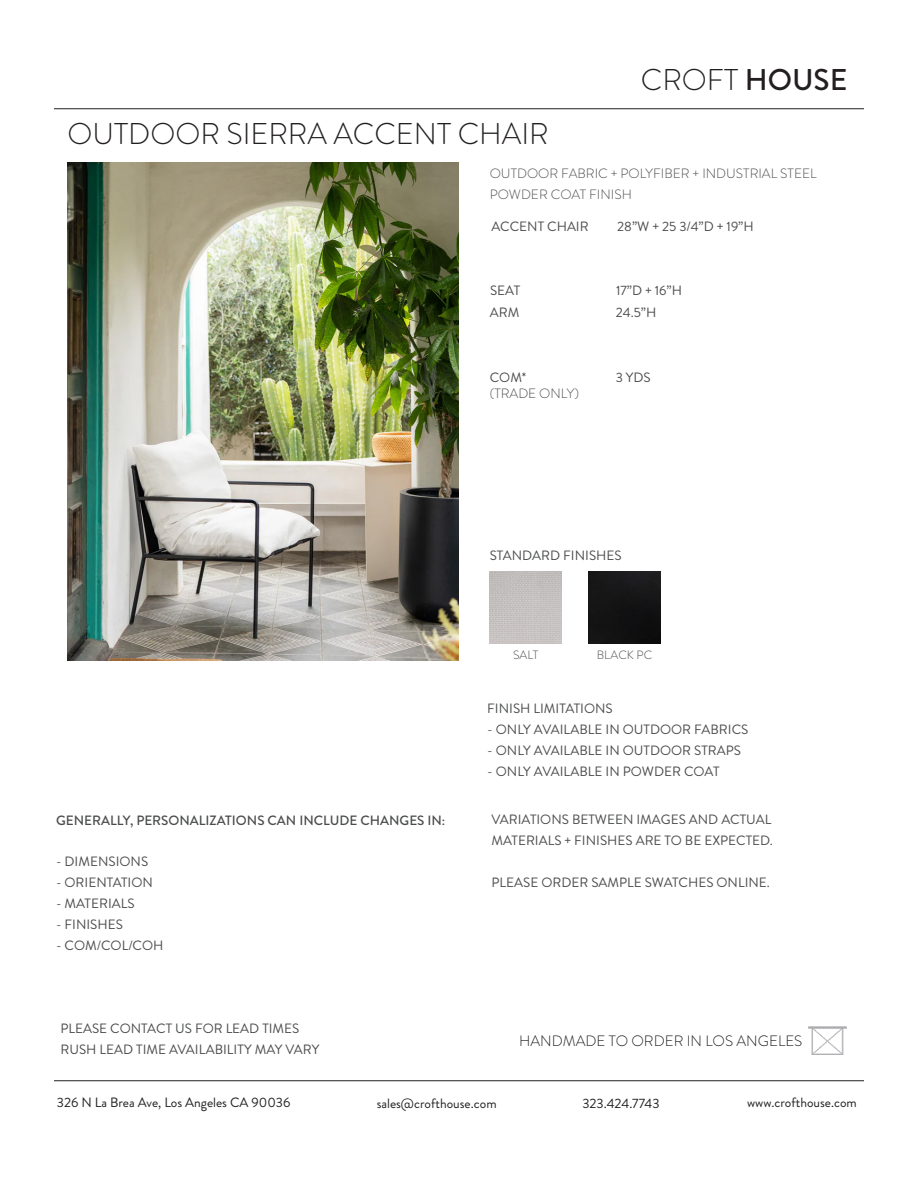
<style>
.page{position:relative;width:918px;height:1188px;background:#fff}
.page>*{position:absolute;margin:0;border:0;box-sizing:border-box;transform-origin:0 0}
.t1{font:300 30px "Brandon Grotesque";color:#231f20}
.t2{font:300 15px "Brandon Grotesque";color:#231f20}
.t3{font:13.5px "Brandon Grotesque";color:#4b4c4d}
.t4{font:13.5px "Brandon Grotesque";color:#231f20}
.t5{font:300 13.5px "Brandon Grotesque";color:#4b4c4d}
.t6{font:500 13.5px "Brandon Grotesque";color:#4b4c4d}
.t7{font:300 12px "Brandon Grotesque";color:#4b4c4d}
.s1{font-weight:500}
</style>
<div class="page">
<hr style="left:54px;top:1080px;width:810px;height:1px;background:#231f20">
<hr style="left:54px;top:108px;width:810px;height:1px;background:#231f20">
<img style="left:808px;top:1026px;width:39px;height:29px">
<img style="left:68px;top:162px;width:391px;height:499px">
<img style="left:490px;top:571px;width:72px;height:72px">
<div style="left:589px;top:571px;width:72px;height:72px;background:#141414"></div>
<p class="t1" style="left:68px;top:113px;width:483px">OUTDOOR SIERRA ACCENT CHAIR</p>
<p class="t1" style="left:641px;top:59px;width:208px">CROFT <span class="s1">HOUSE</span></p>
<p class="t5" style="left:490px;top:164px;width:329px">OUTDOOR FABRIC + POLYFIBER + INDUSTRIAL STEEL</p>
<p class="t5" style="left:490px;top:185px;width:144px">POWDER COAT FINISH</p>
<p class="t3" style="left:491px;top:217px;width:99px">ACCENT CHAIR</p>
<p class="t3" style="left:617px;top:217px;width:138px">28”W + 25 3/4”D + 19”H</p>
<p class="t3" style="left:490px;top:281px;width:32px">SEAT</p>
<p class="t3" style="left:616px;top:281px;width:67px">17”D + 16”H</p>
<p class="t3" style="left:490px;top:303px;width:31px">ARM</p>
<p class="t3" style="left:616px;top:303px;width:42px">24.5”H</p>
<p class="t3" style="left:490px;top:368px;width:38px">COM*</p>
<p class="t3" style="left:616px;top:368px;width:37px">3 YDS</p>
<p class="t5" style="left:490px;top:385px;width:91px">(TRADE ONLY)</p>
<p class="t3" style="left:490px;top:546px;width:133px">STANDARD FINISHES</p>
<p class="t7" style="left:513px;top:647px;width:27px">SALT</p>
<p class="t7" style="left:597px;top:647px;width:57px">BLACK PC</p>
<p class="t6" style="left:56px;top:811px;width:391px">GENERALLY, PERSONALIZATIONS CAN INCLUDE CHANGES IN:</p>
<p class="t3" style="left:56px;top:852px;width:94px">- DIMENSIONS</p>
<p class="t3" style="left:56px;top:873px;width:98px">- ORIENTATION</p>
<p class="t3" style="left:56px;top:894px;width:80px">- MATERIALS</p>
<p class="t3" style="left:56px;top:915px;width:69px">- FINISHES</p>
<p class="t3" style="left:56px;top:936px;width:109px">- COM/COL/COH</p>
<p class="t3" style="left:60px;top:1019px;width:240px">PLEASE CONTACT US FOR LEAD TIMES</p>
<p class="t3" style="left:60px;top:1040px;width:260px">RUSH LEAD TIME AVAILABILITY MAY VARY</p>
<p class="t3" style="left:487px;top:699px;width:127px">FINISH LIMITATIONS</p>
<p class="t3" style="left:487px;top:720px;width:263px">- ONLY AVAILABLE IN OUTDOOR FABRICS</p>
<p class="t3" style="left:487px;top:741px;width:255px">- ONLY AVAILABLE IN OUTDOOR STRAPS</p>
<p class="t3" style="left:487px;top:762px;width:234px">- ONLY AVAILABLE IN POWDER COAT</p>
<p class="t3" style="left:492px;top:811px;width:281px">VARIATIONS BETWEEN IMAGES AND ACTUAL</p>
<p class="t3" style="left:492px;top:832px;width:283px">MATERIALS + FINISHES ARE TO BE EXPECTED.</p>
<p class="t3" style="left:492px;top:874px;width:280px">PLEASE ORDER SAMPLE SWATCHES ONLINE.</p>
<p class="t2" style="left:519px;top:1030px;width:285px">HANDMADE TO ORDER IN LOS ANGELES</p>
<p class="t4" style="left:57px;top:1093px;width:235px">326 N La Brea Ave, Los Angeles CA 90036</p>
<p class="t4" style="left:377px;top:1094px;width:121px">sales@crofthouse.com</p>
<p class="t4" style="left:582px;top:1094px;width:79px">323.424.7743</p>
<p class="t4" style="left:747px;top:1093px;width:111px">www.crofthouse.com</p>
</div>
